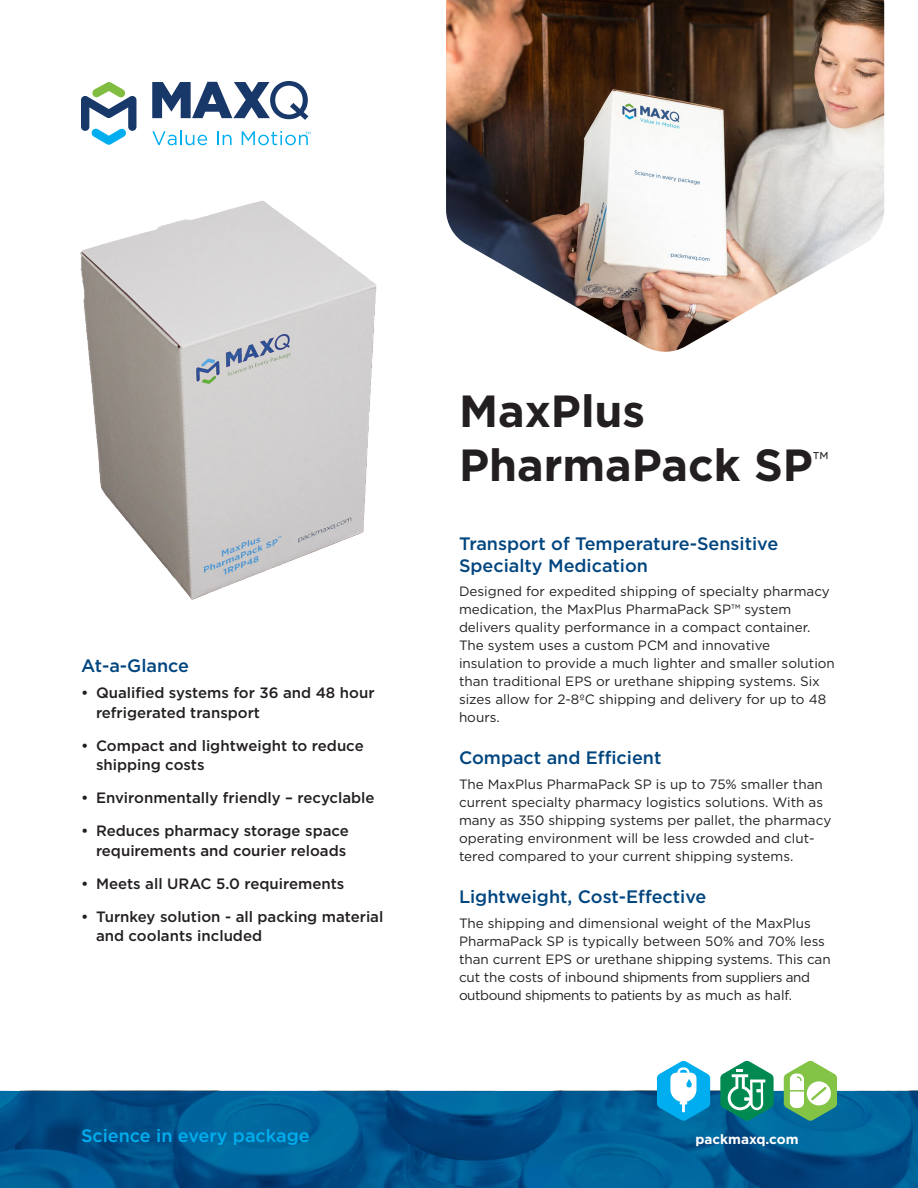
<style>
.page{position:relative;width:918px;height:1188px;background:#fff}
.page>*{position:absolute;margin:0;border:0;box-sizing:border-box;transform-origin:0 0}
.t1{font:700 45px "Gotham";color:#231f20}
.Subhead_1{font:500 18px/21.6px "Gotham";color:#01457f}
.t2{font:500 18px "Gotham";color:#00aeef}
.t3{font:500 15px/19.5px "Gotham";color:#231f20}
.Body{font:13.5px/18px "Gotham";color:#231f20}
.t4{font:700 13.5px "Gotham";color:#fff}
</style>
<div class="page">
<img style="left:0;top:1091px;width:918px;height:97px">
<svg style="left:657px;top:1061px;width:53px;height:60px"></svg>
<svg style="left:784px;top:1061px;width:53px;height:60px"></svg>
<svg style="left:720px;top:1061px;width:54px;height:60px"></svg>
<img style="left:446px;top:0;width:438px;height:352px">
<svg style="left:81px;top:82px;width:55px;height:49px"></svg>
<svg style="left:152px;top:81px;width:156px;height:39px"></svg>
<img style="left:80px;top:131px;width:297px;height:469px">
<p class="Subhead_1" style="left:81px;top:654px;width:110px">At-a-Glance</p>
<p class="t3" style="left:96px;top:683px;width:280px;text-indent:-15px">• Qualified systems for 36 and 48 hour refrigerated transport</p>
<p class="t3" style="left:96px;top:735px;width:269px;text-indent:-15px">• Compact and lightweight to reduce shipping costs</p>
<p class="t3" style="left:81px;top:788px;width:295px">• Environmentally friendly – recyclable</p>
<p class="t3" style="left:81px;top:821px;width:269px;text-align:right">• Reduces pharmacy storage space requirements and courier reloads</p>
<p class="t3" style="left:81px;top:873px;width:265px">• Meets all URAC 5.0 requirements</p>
<p class="t3" style="left:96px;top:906px;width:289px;text-indent:-15px">• Turnkey solution - all packing material and coolants included</p>
<p class="t1" style="left:459px;top:385px;width:188px">MaxPlus</p>
<p class="t1" style="left:459px;top:439px;width:371px">PharmaPack SP<sup>™</sup></p>
<p class="Subhead_1" style="left:459px;top:532px;width:321px">Transport of Temperature-Sensitive<br>Specialty Medication</p>
<p class="Body" style="left:459px;top:582px;width:377px">Designed for expedited shipping of specialty pharmacy medication, the MaxPlus PharmaPack SP™ system delivers quality performance in a compact container.<br>The system uses a custom PCM and innovative insulation to provide a much lighter and smaller solution than traditional EPS or urethane shipping systems. Six sizes allow for 2-8ºC shipping and delivery for up to 48 hours.</p>
<p class="Subhead_1" style="left:459px;top:747px;width:204px">Compact and Efficient</p>
<p class="Body" style="left:459px;top:775px;width:374px">The MaxPlus PharmaPack SP is up to 75% smaller than current specialty pharmacy logistics solutions. With as many as 350 shipping systems per pallet, the pharmacy operating environment will be less crowded and clut&shy;tered compared to your current shipping systems.</p>
<p class="Subhead_1" style="left:459px;top:885px;width:249px">Lightweight, Cost-Effective</p>
<p class="Body" style="left:459px;top:914px;width:373px">The shipping and dimensional weight of the MaxPlus PharmaPack SP is typically between 50% and 70% less than current EPS or urethane shipping systems. This can cut the costs of inbound shipments from suppliers and outbound shipments to patients by as much as half.</p>
<h2 class="t2" style="left:81px;top:1125px;width:230px">Science in every package</h2>
<p class="t4" style="left:695px;top:1132px;width:105px">packmaxq.com</p>
</div>
